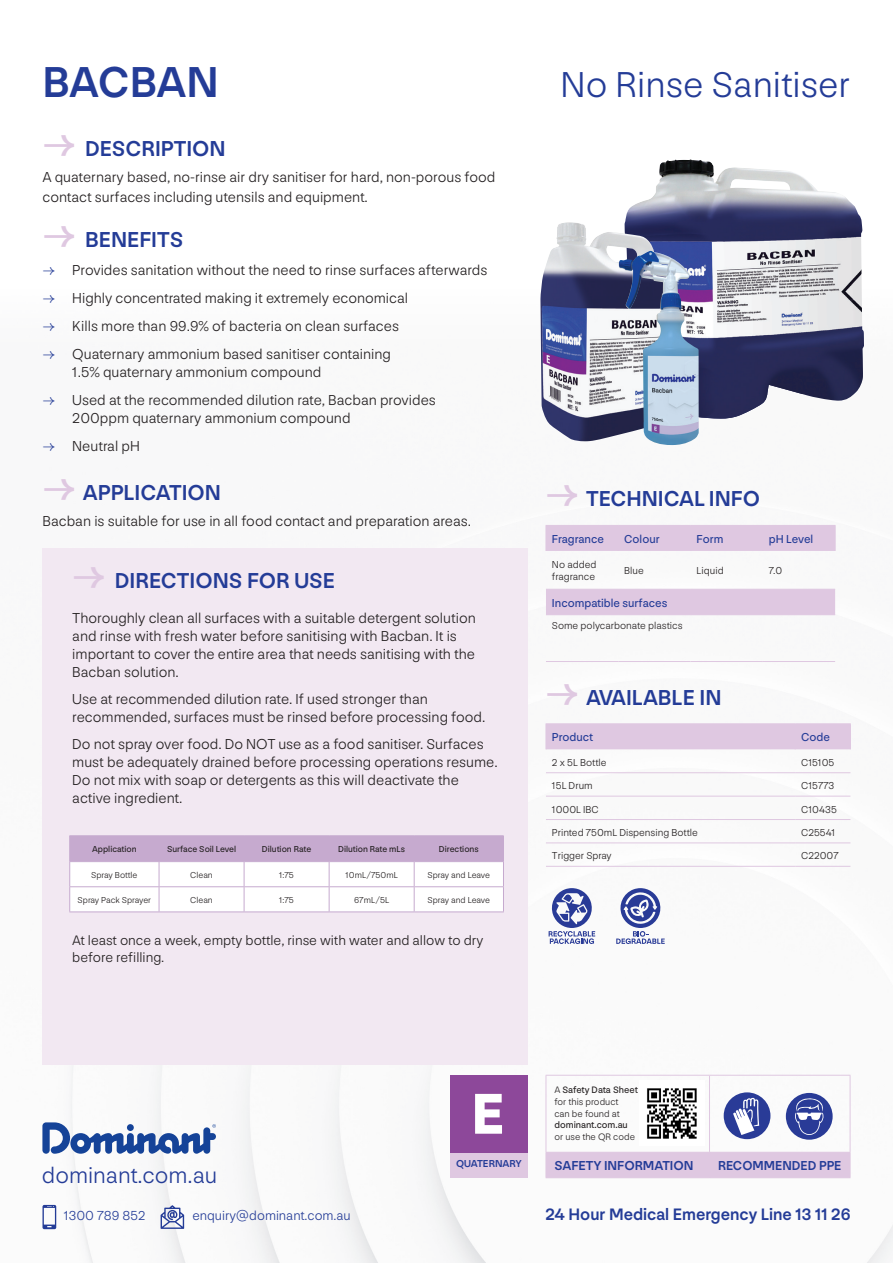
<style>
.page{position:relative;width:893px;height:1263px;background:#fff}
.page>*{position:absolute;margin:0;border:0;box-sizing:border-box;transform-origin:0 0}
.t1{font:900 59.85px "NN Nouvelle Grotesk";color:#fff}
.t2{font:500 45px "NN Nouvelle Grotesk";letter-spacing:-.01em;color:#243c97}
.t3{font:300 37.5px "NN Nouvelle Grotesk";color:#243c97}
.t4{font:300 23.55px "NN Nouvelle Grotesk";color:#243c97}
.t5{font:500 22.5px "NN Nouvelle Grotesk";color:#243c97}
.t6{font:500 17.25px "NN Nouvelle Grotesk";color:#243c97}
.t7{font:300 15px/18px "NN Nouvelle Grotesk";color:#231f20}
.t8{font:300 14.25px/16.5px "NN Nouvelle Grotesk";color:#231f20}
.t9{font:300 13.65px "NN Nouvelle Grotesk";color:#243c97}
.t10{font:500 13.5px "NN Nouvelle Grotesk";color:#243c97}
.t11{font:12px "NN Nouvelle Grotesk";color:#243c97}
.t12{font:300 10.5px/12.6px "NN Nouvelle Grotesk";color:#231f20}
.t13{font:500 10.5px "NN Nouvelle Grotesk";color:#243c97}
.t14{font:300 9.75px/11.7px "NN Nouvelle Grotesk";color:#231f20}
.t15{font:300 9px "NN Nouvelle Grotesk";color:#231f20}
.t16{font:9px "NN Nouvelle Grotesk";color:#231f20}
.s1{font-weight:700;font-size:37.5px;color:#dfc8e1}
.s2{color:#243c97}
.s3{font-weight:400}
</style>
<div class="page">
<img style="left:42px;top:374px;width:851px;height:889px">
<div style="left:43px;top:549px;width:484px;height:516px;background:#f2e8f2"></div>
<hr style="left:546px;top:661px;width:72px;height:1px;background:#dfc8e1">
<hr style="left:618px;top:661px;width:72px;height:1px;background:#dfc8e1">
<hr style="left:690px;top:661px;width:73px;height:1px;background:#dfc8e1">
<hr style="left:763px;top:661px;width:72px;height:1px;background:#dfc8e1">
<svg style="left:546px;top:525px;width:290px;height:90px"></svg>
<hr style="left:546px;top:723px;width:249px;height:1px;background:#dfc8e1">
<hr style="left:795px;top:723px;width:56px;height:1px;background:#dfc8e1">
<hr style="left:546px;top:843px;width:249px;height:1px;background:#dfc8e1">
<hr style="left:795px;top:843px;width:55px;height:1px;background:#dfc8e1">
<hr style="left:546px;top:866px;width:249px;height:1px;background:#dfc8e1">
<hr style="left:795px;top:866px;width:55px;height:1px;background:#dfc8e1">
<hr style="left:546px;top:772px;width:249px;height:1px;background:#dfc8e1">
<hr style="left:795px;top:772px;width:55px;height:1px;background:#dfc8e1">
<hr style="left:546px;top:796px;width:249px;height:1px;background:#dfc8e1">
<hr style="left:795px;top:796px;width:55px;height:1px;background:#dfc8e1">
<hr style="left:546px;top:819px;width:249px;height:1px;background:#dfc8e1">
<hr style="left:795px;top:819px;width:55px;height:1px;background:#dfc8e1">
<div style="left:546px;top:724px;width:305px;height:25px;background:#dfc8e1"></div>
<svg style="left:43px;top:1205px;width:13px;height:24px"></svg>
<svg style="left:42px;top:1122px;width:174px;height:32px"></svg>
<div style="left:450px;top:1101px;width:77px;height:77px;background:#dfc8e1"></div>
<div style="left:450px;top:1075px;width:77px;height:77px;background:#8d489a"></div>
<div style="left:786px;top:1093px;width:47px;height:47px;background:#293b97;border-radius:50%"></div>
<svg style="left:793px;top:1097px;width:32px;height:38px"></svg>
<hr style="left:546px;top:1075px;width:163px;height:1px;background:#dfc8e1">
<hr style="left:546px;top:1075px;width:1px;height:77px;background:#dfc8e1">
<hr style="left:709px;top:1075px;width:141px;height:1px;background:#dfc8e1">
<hr style="left:709px;top:1075px;width:1px;height:77px;background:#dfc8e1">
<hr style="left:850px;top:1075px;width:1px;height:77px;background:#dfc8e1">
<div style="left:546px;top:1152px;width:305px;height:26px;background:#dfc8e1"></div>
<img style="left:639px;top:1080px;width:66px;height:65px">
<div style="left:724px;top:1092px;width:46px;height:47px;background:#293b97;border-radius:50%"></div>
<svg style="left:733px;top:1098px;width:26px;height:37px"></svg>
<svg style="left:549px;top:888px;width:46px;height:56px"></svg>
<svg style="left:616px;top:888px;width:49px;height:56px"></svg>
<hr style="left:69px;top:835px;width:90px;height:1px;background:#c6aacf">
<hr style="left:159px;top:835px;width:85px;height:1px;background:#c6aacf">
<hr style="left:244px;top:835px;width:85px;height:1px;background:#c6aacf">
<hr style="left:329px;top:835px;width:85px;height:1px;background:#c6aacf">
<hr style="left:414px;top:835px;width:90px;height:1px;background:#c6aacf">
<svg style="left:69px;top:836px;width:435px;height:75px;background:#e9dfed"></svg>
<hr style="left:69px;top:911px;width:90px;height:1px;background:#c6aacf">
<hr style="left:159px;top:911px;width:85px;height:1px;background:#c6aacf">
<hr style="left:244px;top:911px;width:85px;height:1px;background:#c6aacf">
<hr style="left:329px;top:911px;width:85px;height:1px;background:#c6aacf">
<hr style="left:414px;top:911px;width:90px;height:1px;background:#c6aacf">
<img style="left:625px;top:160px;width:230px;height:259px">
<img style="left:699px;top:314px;width:104px;height:105px">
<img style="left:540px;top:222px;width:131px;height:219px">
<img style="left:619px;top:251px;width:80px;height:194px">
<svg style="left:161px;top:1205px;width:23px;height:24px"></svg>
<p class="t2" style="left:43px;top:55px;width:178px">BACBAN</p>
<p class="t3" style="left:561px;top:63px;width:291px">No Rinse Sanitiser</p>
<p class="t5" style="left:43px;top:135px;width:185px"><span class="s1">→</span> DESCRIPTION</p>
<p class="t7" style="left:43px;top:168px;width:454px;line-height:19.5px">A quaternary based, no-rinse air dry sanitiser for hard, non-porous food contact surfaces including utensils and equipment.</p>
<p class="t5" style="left:43px;top:226px;width:142px"><span class="s1">→</span> BENEFITS</p>
<p class="t7" style="left:43px;top:261px;width:446px"><span class="s2">→</span> Provides sanitation without the need to rinse surfaces afterwards</p>
<p class="t7" style="left:43px;top:289px;width:367px"><span class="s2">→</span> Highly concentrated making it extremely economical</p>
<p class="t7" style="left:43px;top:317px;width:358px"><span class="s2">→</span> Kills more than 99.9% of bacteria on clean surfaces</p>
<p class="t7" style="left:72px;top:345px;width:320px;text-indent:-30px"><span class="s2">→</span> Quaternary ammonium based sanitiser containing<br>1.5% quaternary ammonium compound</p>
<p class="t7" style="left:72px;top:391px;width:365px;text-indent:-30px"><span class="s2">→</span> Used at the recommended dilution rate, Bacban provides<br>200ppm quaternary ammonium compound</p>
<p class="t7" style="left:43px;top:437px;width:99px"><span class="s2">→</span> Neutral pH</p>
<p class="t5" style="left:43px;top:479px;width:180px"><span class="s1">→</span> APPLICATION</p>
<p class="t7" style="left:43px;top:512px;width:430px">Bacban is suitable for use in all food contact and preparation areas.</p>
<p class="t5" style="left:72px;top:568px;width:264px"><span class="s1">→</span> DIRECTIONS FOR USE</p>
<p class="t7" style="left:72px;top:609px;width:405px">Thoroughly clean all surfaces with a suitable detergent solution and rinse with fresh water before sanitising with Bacban. It is important to cover the entire area that needs sanitising with the Bacban solution.</p>
<p class="t7" style="left:72px;top:690px;width:415px">Use at recommended dilution rate. If used stronger than recommended, surfaces must be rinsed before processing food.</p>
<p class="t7" style="left:72px;top:734px;width:427px">Do not spray over food. Do NOT use as a food sanitiser. Surfaces must be adequately drained before processing operations resume.<br>Do not mix with soap or detergents as this will deactivate the active ingredient.</p>
<p class="t5" style="left:546px;top:485px;width:216px"><span class="s1">→</span> TECHNICAL INFO</p>
<p class="t11" style="left:552px;top:532px;width:53px">Fragrance</p>
<p class="t11" style="left:624px;top:532px;width:37px">Colour</p>
<p class="t11" style="left:696px;top:532px;width:28px">Form</p>
<p class="t11" style="left:769px;top:532px;width:46px">pH Level</p>
<p class="t12" style="left:552px;top:558px;width:46px">No added fragrance</p>
<p class="t12" style="left:624px;top:564px;width:21px">Blue</p>
<p class="t12" style="left:696px;top:564px;width:29px">Liquid</p>
<p class="t12" style="left:769px;top:564px;width:15px">7.0</p>
<p class="t11" style="left:552px;top:596px;width:117px">Incompatible surfaces</p>
<p class="t12" style="left:552px;top:619px;width:132px">Some polycarbonate plastics</p>
<p class="t5" style="left:546px;top:684px;width:177px"><span class="s1">→</span> AVAILABLE IN</p>
<p class="t11" style="left:552px;top:730px;width:43px">Product</p>
<p class="t11" style="left:801px;top:730px;width:30px">Code</p>
<p class="t12" style="left:552px;top:756px;width:56px">2 x 5L Bottle</p>
<p class="t12" style="left:801px;top:756px;width:35px">C15105</p>
<p class="t12" style="left:552px;top:779px;width:42px">15L Drum</p>
<p class="t12" style="left:801px;top:779px;width:35px">C15773</p>
<p class="t12" style="left:552px;top:803px;width:48px">1000L IBC</p>
<p class="t12" style="left:801px;top:803px;width:37px">C10435</p>
<p class="t12" style="left:552px;top:826px;width:147px">Printed 750mL Dispensing Bottle</p>
<p class="t12" style="left:801px;top:826px;width:36px">C25541</p>
<p class="t12" style="left:552px;top:849px;width:61px">Trigger Spray</p>
<p class="t12" style="left:801px;top:849px;width:39px">C22007</p>
<p class="t16" style="left:92px;top:844px;width:46px">Application</p>
<p class="t16" style="left:167px;top:844px;width:71px">Surface Soil Level</p>
<p class="t16" style="left:262px;top:844px;width:51px">Dilution Rate</p>
<p class="t16" style="left:338px;top:844px;width:69px">Dilution Rate mLs</p>
<p class="t16" style="left:439px;top:844px;width:41px">Directions</p>
<p class="t15" style="left:91px;top:869px;width:48px">Spray Bottle</p>
<p class="t15" style="left:190px;top:869px;width:24px">Clean</p>
<p class="t15" style="left:279px;top:869px;width:16px">1:75</p>
<p class="t15" style="left:346px;top:869px;width:54px">10mL/750mL</p>
<p class="t15" style="left:427px;top:869px;width:64px">Spray and Leave</p>
<p class="t15" style="left:78px;top:895px;width:75px">Spray Pack Sprayer</p>
<p class="t15" style="left:190px;top:895px;width:24px">Clean</p>
<p class="t15" style="left:279px;top:895px;width:16px">1:75</p>
<p class="t15" style="left:354px;top:895px;width:37px">67mL/5L</p>
<p class="t15" style="left:427px;top:895px;width:64px">Spray and Leave</p>
<p class="t8" style="left:72px;top:932px;width:413px">At least once a week, empty bottle, rinse with water and allow to dry before refilling.</p>
<p class="t14" style="left:554px;top:1084px;width:85px">A <span class="s3">Safety Data Sheet </span>for this product<br>can be found at <span class="s3">dominant.com.au </span>or use the QR code</p>
<p class="t10" style="left:554px;top:1157px;width:141px">SAFETY INFORMATION</p>
<p class="t10" style="left:718px;top:1157px;width:125px">RECOMMENDED PPE</p>
<p class="t1" style="left:472px;top:1077px;width:34px">E</p>
<p class="t13" style="left:456px;top:1157px;width:67px">QUATERNARY</p>
<p class="t4" style="left:42px;top:1162px;width:177px">dominant.com.au</p>
<p class="t9" style="left:64px;top:1208px;width:83px">1300 789 852</p>
<p class="t9" style="left:192px;top:1208px;width:160px">enquiry@dominant.com.au</p>
<p class="t6" style="left:545px;top:1204px;width:306px">24 Hour Medical Emergency Line 13 11 26</p>
</div>
